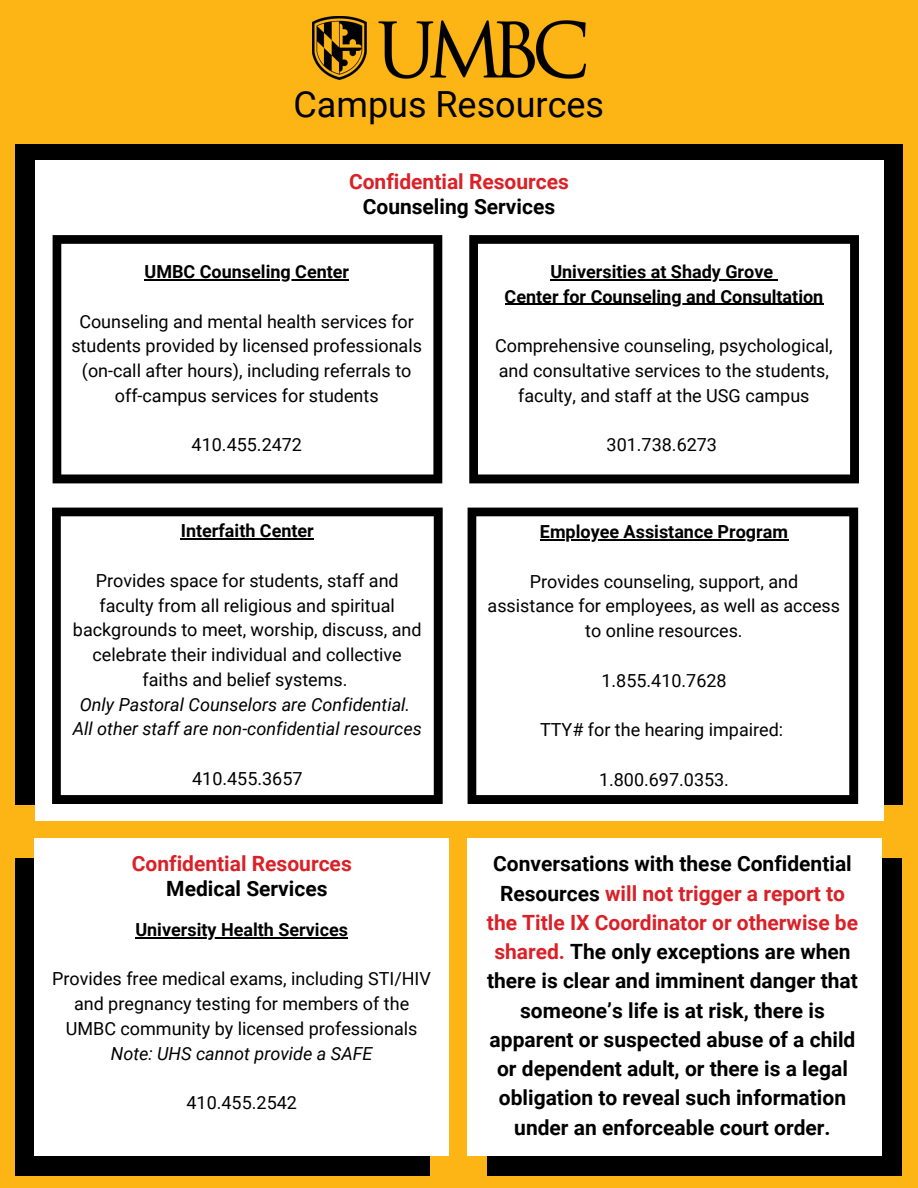
<style>
.page{position:relative;width:918px;height:1188px;background:#fdb515}
.page>*{position:absolute;margin:0;border:0;box-sizing:border-box;transform-origin:0 0}
.t1{font:36px "Roboto";color:#000}
.t2{font:700 21px/29.2px "Roboto";color:#000;text-align:center}
.t3{font:700 21px "Roboto";color:#da2128}
.t4{font:18px/24.8px "Roboto";color:#000;text-align:center}
.t5{font:700 18px/24.8px "Roboto";color:#000;text-align:center}
.t6{font:italic 18px/24.8px "Roboto";color:#000;text-align:center}
.s1{color:#da2128}
</style>
<div class="page">
<div style="left:15px;top:858px;width:415px;height:318px;background:#000"></div>
<div style="left:35px;top:838px;width:414px;height:318px;background:#fff"></div>
<div style="left:488px;top:858px;width:414px;height:318px;background:#000"></div>
<div style="left:468px;top:838px;width:414px;height:318px;background:#fff"></div>
<div style="left:15px;top:144px;width:888px;height:661px;background:#000"></div>
<div style="left:35px;top:160px;width:849px;height:661px;background:#fff"></div>
<svg style="left:52px;top:508px;width:391px;height:296px"></svg>
<hr style="left:181px;top:539px;width:133px;height:1px;background:#000">
<svg style="left:53px;top:235px;width:389px;height:248px"></svg>
<hr style="left:145px;top:279px;width:204px;height:1px;background:#000">
<svg style="left:469px;top:235px;width:390px;height:248px"></svg>
<hr style="left:550px;top:279px;width:223px;height:1px;background:#000">
<hr style="left:505px;top:304px;width:319px;height:1px;background:#000">
<svg style="left:468px;top:508px;width:390px;height:296px"></svg>
<hr style="left:540px;top:539px;width:248px;height:1px;background:#000">
<hr style="left:135px;top:937px;width:213px;height:1px;background:#000">
<img style="left:313px;top:17px;width:272px;height:63px">
<h1 class="t1" style="left:294px;top:83px;width:312px">Campus Resources</h1>
<p class="t3" style="left:349px;top:170px;width:221px">Confidential Resources</p>
<p class="t2" style="left:363px;top:193px;width:194px">Counseling Services</p>
<p class="t5" style="left:145px;top:259px;width:206px">UMBC Counseling Center</p>
<p class="t4" style="left:71px;top:309px;width:352px">Counseling and mental health services for students provided by licensed professionals (on-call after hours), including referrals to off-campus services for students</p>
<p class="t4" style="left:192px;top:433px;width:112px">410.455.2472</p>
<p class="t5" style="left:181px;top:519px;width:135px">Interfaith Center</p>
<p class="t4" style="left:73px;top:568px;width:350px">Provides space for students, staff and faculty from all religious and spiritual backgrounds to meet, worship, discuss, and celebrate their individual and collective faiths and belief systems.</p>
<p class="t6" style="left:73px;top:692px;width:351px">Only Pastoral Counselors are Confidential.<br>All other staff are non-confidential resources</p>
<p class="t4" style="left:192px;top:766px;width:112px">410.455.3657</p>
<p class="t3" style="left:132px;top:852px;width:221px">Confidential Resources</p>
<p class="t2" style="left:166px;top:875px;width:163px">Medical Services</p>
<p class="t5" style="left:135px;top:917px;width:214px">University Health Services</p>
<p class="t4" style="left:52px;top:967px;width:380px">Provides free medical exams, including STI/HIV and pregnancy testing for members of the<br>UMBC community by licensed professionals</p>
<p class="t6" style="left:111px;top:1041px;width:263px">Note: UHS cannot provide a SAFE</p>
<p class="t4" style="left:187px;top:1091px;width:112px">410.455.2542</p>
<p class="t5" style="left:505px;top:259px;width:320px">Universities at Shady Grove<br>Center for Counseling and Consultation</p>
<p class="t4" style="left:495px;top:334px;width:339px">Comprehensive counseling, psychological, and consultative services to the students, faculty, and staff at the USG campus</p>
<p class="t4" style="left:607px;top:433px;width:112px">301.738.6273</p>
<p class="t5" style="left:540px;top:520px;width:250px">Employee Assistance Program</p>
<p class="t4" style="left:488px;top:569px;width:354px">Provides counseling, support, and assistance for employees, as well as access to online resources.</p>
<p class="t4" style="left:601px;top:668px;width:127px">1.855.410.7628</p>
<p class="t4" style="left:540px;top:718px;width:245px">TTY# for the hearing impaired:</p>
<p class="t4" style="left:599px;top:767px;width:132px">1.800.697.0353.</p>
<p class="t2" style="left:487px;top:849px;width:373px">Conversations with these Confidential Resources <span class="s1">will not trigger a report to the Title IX Coordinator or otherwise be shared.</span> The only exceptions are when there is clear and imminent danger that someone’s life is at risk, there is apparent or suspected abuse of a child or dependent adult, or there is a legal obligation to reveal such information under an enforceable court order.</p>
</div>
